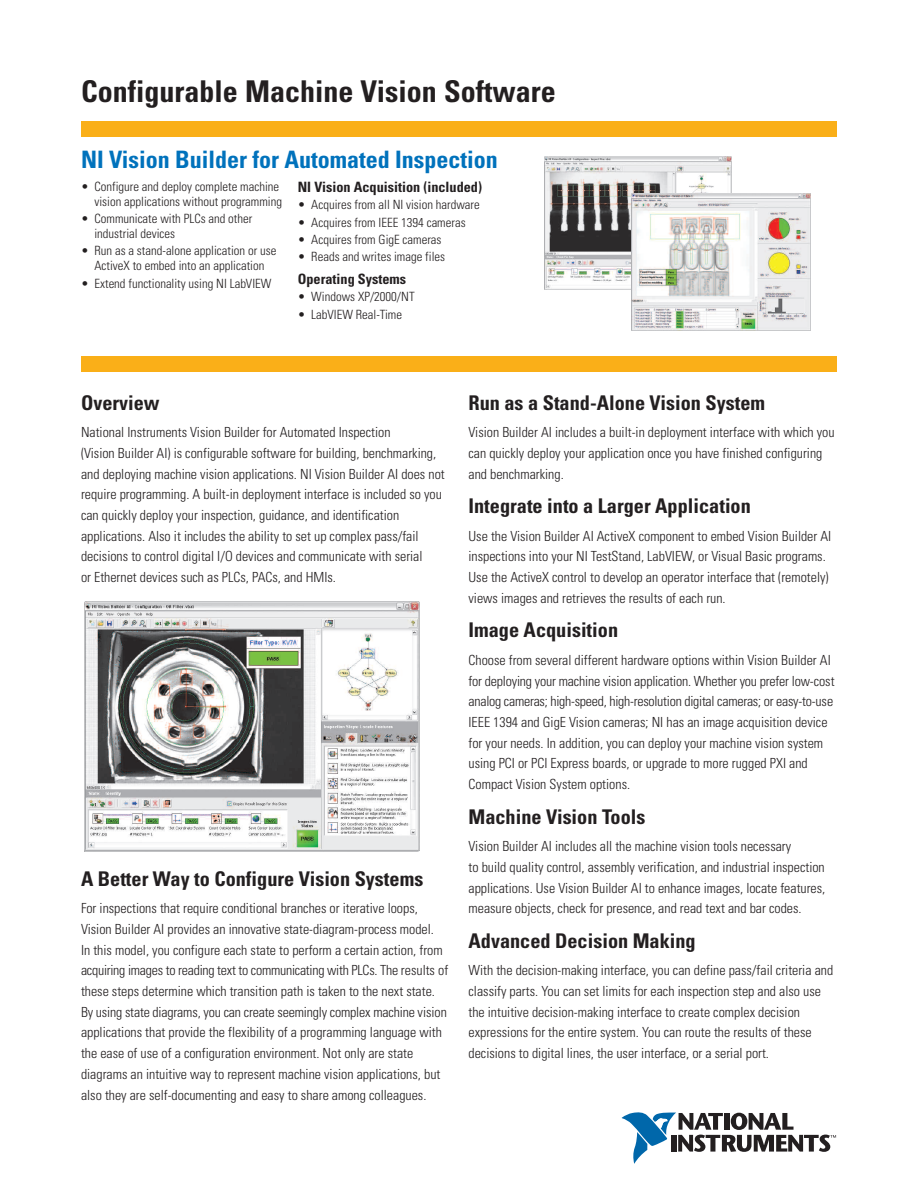
<style>
.page{position:relative;width:918px;height:1188px;background:#fff}
.page>*{position:absolute;margin:0;border:0;box-sizing:border-box;transform-origin:0 0}
.t1{font:700 condensed 30px "Univers";color:#231f20}
.t2{font:700 condensed 24px "Univers";color:#0072bc}
.t3{font:700 condensed 20.25px "Univers";color:#231f20}
.t4{font:700 condensed 14.25px "Univers";color:#231f20}
.t5{font:300 condensed 13.95px/20.7px "Univers";color:#231f20}
.t6{font:300 condensed 12.75px/15px "Univers";color:#231f20;text-align:right}
</style>
<div class="page">
<img style="left:545px;top:157px;width:187px;height:133px">
<div style="left:81px;top:122px;width:756px;height:15px;background:#faaf18"></div>
<div style="left:81px;top:356px;width:756px;height:16px;background:#faaf18"></div>
<svg style="left:622px;top:1113px;width:214px;height:51px"></svg>
<img style="left:631px;top:193px;width:179px;height:137px">
<img style="left:84px;top:601px;width:335px;height:251px">
<h1 class="t1" style="left:81px;top:80px;width:476px">Configurable Machine Vision Software</h1>
<h2 class="t2" style="left:81px;top:151px;width:418px">NI Vision Builder for Automated Inspection</h2>
<p class="t6" style="left:81px;top:180px;width:203px">• Configure and deploy complete machine vision applications without programming</p>
<p class="t6" style="left:95px;top:212px;width:159px;text-align:left;text-indent:-14px">• Communicate with PLCs and other industrial devices</p>
<p class="t6" style="left:81px;top:245px;width:197px;text-align:center">• Run as a stand-alone application or use<br>ActiveX to embed into an application</p>
<p class="t6" style="left:81px;top:277px;width:192px">• Extend functionality using NI LabVIEW</p>
<p class="t4" style="left:298px;top:182px;width:186px">NI Vision Acquisition (included)</p>
<p class="t6" style="left:298px;top:198px;width:184px">• Acquires from all NI vision hardware</p>
<p class="t6" style="left:298px;top:216px;width:169px">• Acquires from IEEE 1394 cameras</p>
<p class="t6" style="left:298px;top:233px;width:145px">• Acquires from GigE cameras</p>
<p class="t6" style="left:298px;top:250px;width:149px">• Reads and writes image files</p>
<p class="t4" style="left:298px;top:274px;width:110px">Operating Systems</p>
<p class="t6" style="left:298px;top:291px;width:118px">• Windows XP/2000/NT</p>
<p class="t6" style="left:298px;top:308px;width:106px">• LabVIEW Real-Time</p>
<h3 class="t3" style="left:81px;top:395px;width:80px">Overview</h3>
<p class="t5" style="left:81px;top:423px;width:365px">National Instruments Vision Builder for Automated Inspection<br>(Vision Builder AI) is configurable software for building, benchmarking, and deploying machine vision applications. NI Vision Builder AI does not require programming. A built-in deployment interface is included so you can quickly deploy your inspection, guidance, and identification applications. Also it includes the ability to set up complex pass/fail decisions to control digital I/O devices and communicate with serial<br>or Ethernet devices such as PLCs, PACs, and HMIs.</p>
<h3 class="t3" style="left:81px;top:871px;width:344px">A Better Way to Configure Vision Systems</h3>
<p class="t5" style="left:81px;top:899px;width:369px">For inspections that require conditional branches or iterative loops, Vision Builder AI provides an innovative state-diagram-process model.<br>In this model, you configure each state to perform a certain action, from acquiring images to reading text to communicating with PLCs. The results of these steps determine which transition path is taken to the next state.<br>By using state diagrams, you can create seemingly complex machine vision applications that provide the flexibility of a programming language with the ease of use of a configuration environment. Not only are state diagrams an intuitive way to represent machine vision applications, but also they are self-documenting and easy to share among colleagues.</p>
<h3 class="t3" style="left:469px;top:395px;width:298px">Run as a Stand-Alone Vision System</h3>
<p class="t5" style="left:469px;top:423px;width:368px">Vision Builder AI includes a built-in deployment interface with which you can quickly deploy your application once you have finished configuring and benchmarking.</p>
<h3 class="t3" style="left:469px;top:498px;width:284px">Integrate into a Larger Application</h3>
<p class="t5" style="left:469px;top:527px;width:364px">Use the Vision Builder AI ActiveX component to embed Vision Builder AI inspections into your NI TestStand, LabVIEW, or Visual Basic programs.<br>Use the ActiveX control to develop an operator interface that (remotely) views images and retrieves the results of each run.</p>
<h3 class="t3" style="left:469px;top:623px;width:151px">Image Acquisition</h3>
<p class="t5" style="left:469px;top:651px;width:368px">Choose from several different hardware options within Vision Builder AI for deploying your machine vision application. Whether you prefer low-cost analog cameras; high-speed, high-resolution digital cameras; or easy-to-use IEEE 1394 and GigE Vision cameras; NI has an image acquisition device for your needs. In addition, you can deploy your machine vision system using PCI or PCI Express boards, or upgrade to more rugged PXI and Compact Vision System options.</p>
<h3 class="t3" style="left:469px;top:809px;width:179px">Machine Vision Tools</h3>
<p class="t5" style="left:469px;top:837px;width:358px">Vision Builder AI includes all the machine vision tools necessary<br>to build quality control, assembly verification, and industrial inspection applications. Use Vision Builder AI to enhance images, locate features, measure objects, check for presence, and read text and bar codes.</p>
<h3 class="t3" style="left:469px;top:933px;width:229px">Advanced Decision Making</h3>
<p class="t5" style="left:469px;top:961px;width:366px">With the decision-making interface, you can define pass/fail criteria and classify parts. You can set limits for each inspection step and also use the intuitive decision-making interface to create complex decision expressions for the entire system. You can route the results of these decisions to digital lines, the user interface, or a serial port.</p>
</div>
